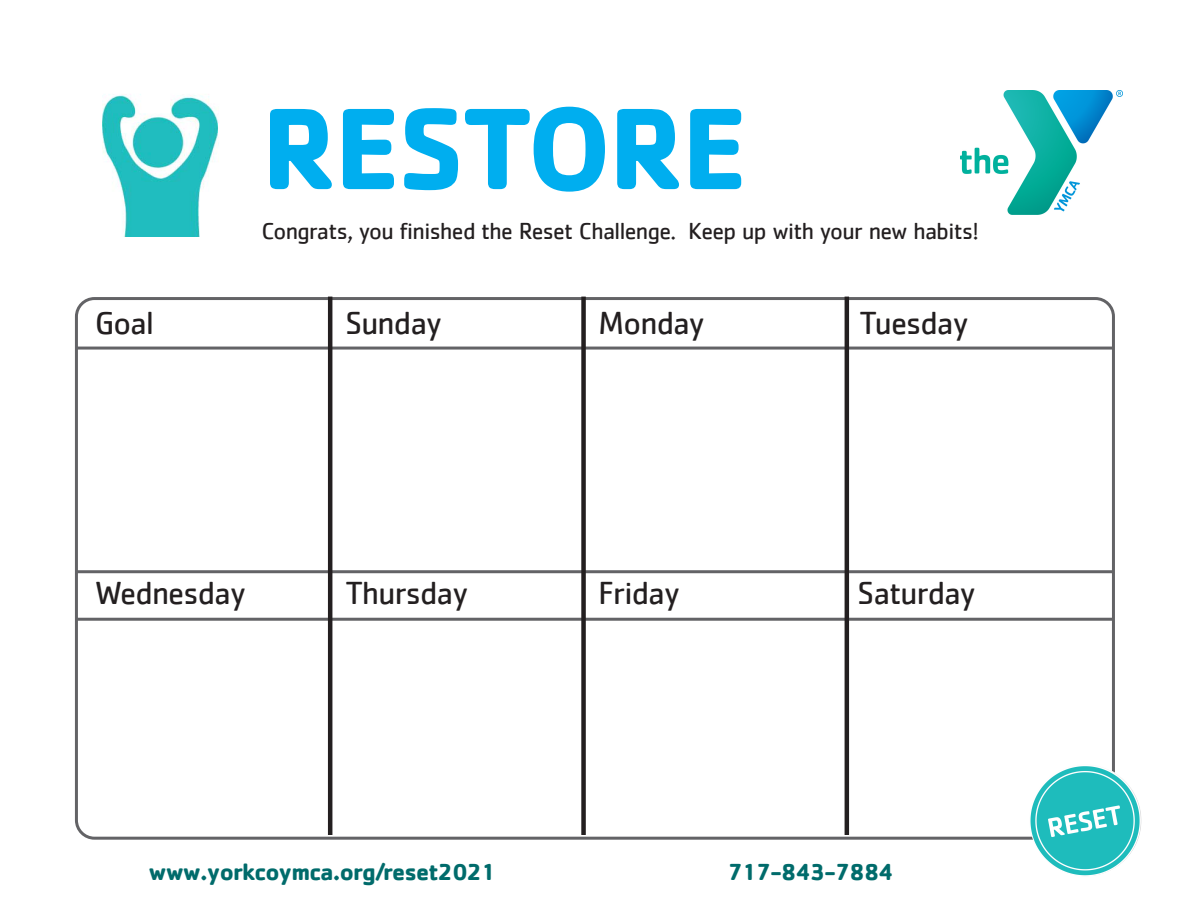
<style>
.page{position:relative;width:1188px;height:918px;background:#fff}
.page>*{position:absolute;margin:0;border:0;box-sizing:border-box;transform-origin:0 0}
.t1{font:700 120px "Cachet";letter-spacing:-.025em;color:#00aeef}
.t2{font:33px "Cachet";letter-spacing:-.025em;color:#231f20}
.t3{font:24px "Cachet";letter-spacing:-.025em;color:#231f20}
.t4{font:700 24px "Cachet";letter-spacing:-.035em;color:#006b6b}
</style>
<div class="page">
<img style="left:102px;top:94px;width:117px;height:142px">
<img style="left:961px;top:90px;width:162px;height:124px">
<div style="left:75px;top:297px;width:1040px;height:543px;border:3px solid #636366;border-radius:18px"></div>
<hr style="left:77px;top:570px;width:1035px;height:3px;background:#636366">
<hr style="left:77px;top:618px;width:1035px;height:3px;background:#636366">
<hr style="left:77px;top:347px;width:1035px;height:3px;background:#636366">
<hr style="left:328px;top:297px;width:4px;height:538px;background:#231f20">
<div style="left:581px;top:297px;width:5px;height:538px;background:#231f20"></div>
<hr style="left:845px;top:297px;width:4px;height:538px;background:#231f20">
<img style="left:1029px;top:764px;width:112px;height:112px;border-radius:56px">
<h1 class="t1" style="left:261px;top:71px;width:488px">RESTORE</h1>
<p class="t3" style="left:261px;top:217px;width:719px">Congrats, you finished the Reset Challenge. Keep up with your new habits!</p>
<h2 class="t2" style="left:95px;top:304px;width:61px">Goal</h2>
<h2 class="t2" style="left:345px;top:304px;width:98px">Sunday</h2>
<h2 class="t2" style="left:598px;top:304px;width:108px">Monday</h2>
<h2 class="t2" style="left:859px;top:304px;width:110px">Tuesday</h2>
<h2 class="t2" style="left:95px;top:574px;width:152px">Wednesday</h2>
<h2 class="t2" style="left:345px;top:574px;width:124px">Thursday</h2>
<h2 class="t2" style="left:598px;top:574px;width:83px">Friday</h2>
<h2 class="t2" style="left:857px;top:574px;width:120px">Saturday</h2>
<p class="t4" style="left:148px;top:857px;width:349px">www.yorkcoymca.org/reset2021</p>
<p class="t4" style="left:728px;top:857px;width:168px">717-843-7884</p>
</div>
